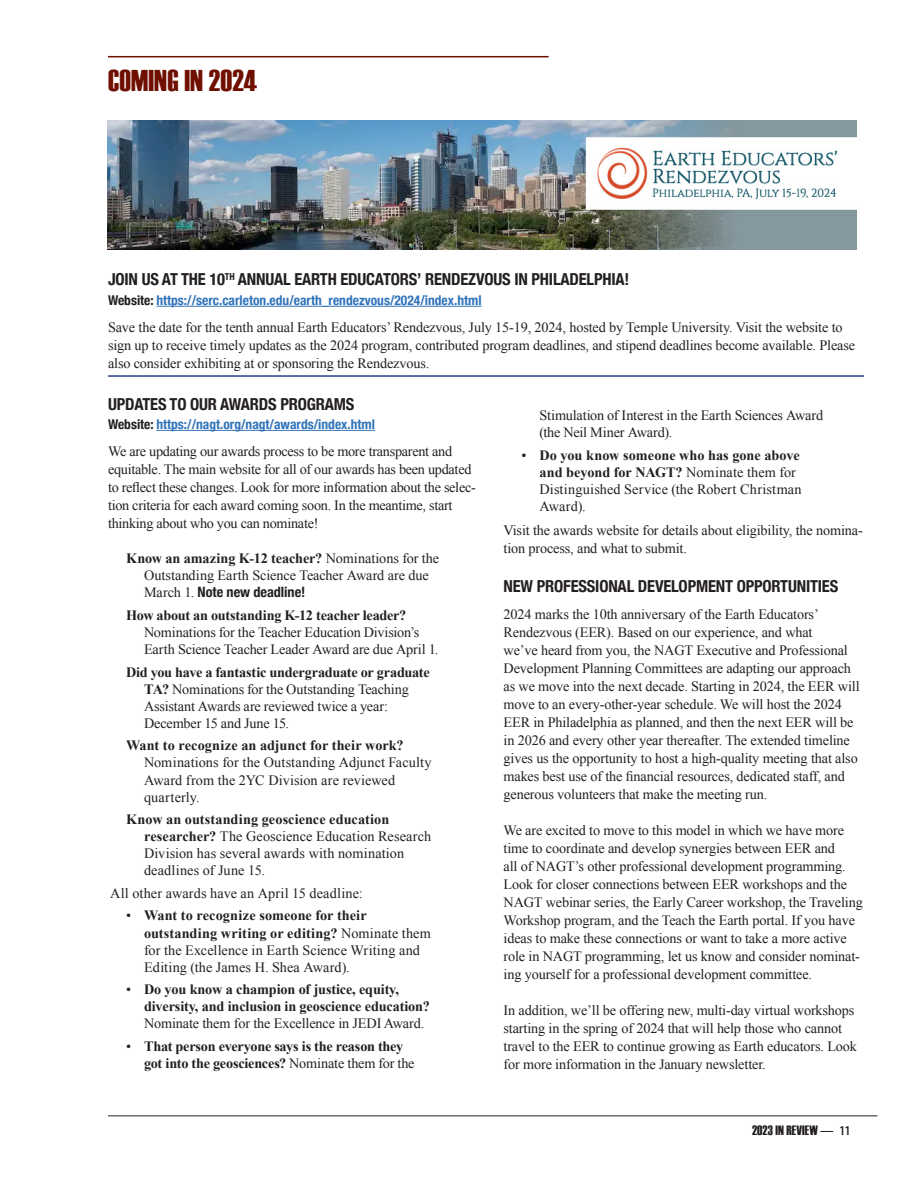
<style>
.page{position:relative;width:918px;height:1188px;background:#fff}
.page>*{position:absolute;margin:0;border:0;box-sizing:border-box;transform-origin:0 0}
.FeatureHeadCaps{font:30px "Haettenschweiler";letter-spacing:.01em;color:#6f0f00}
.PD_PROGRAMMING{font:700 condensed 16.5px "Helvetica Neue";letter-spacing:-.01em;color:#231f20}
.Body1{font:14.25px/18px "Times New Roman";letter-spacing:-.01em;color:#231f20}
.Bullet_Points_Tighter{font:14.25px/17.1px "Times New Roman";color:#231f20}
.Bullet_Points_Tighter-2{font:700 14.25px/17.1px "Times New Roman";letter-spacing:-.01em;color:#231f20}
.PD_PROGRAMMING-2{font:700 condensed 13.5px "Helvetica Neue";color:#3073ba}
.t1{font:13.5px "Haettenschweiler";letter-spacing:.01em;color:#231f20}
.s1{color:#231f20}
.s2{font-weight:700}
.s3{font-family:"Helvetica Neue";font-weight:700;font-stretch:condensed}
.s4{font-weight:400}
.s5{font-family:"Myriad Pro";font-weight:600;font-stretch:condensed}
</style>
<div class="page">
<hr style="left:108px;top:56px;width:441px;height:1px;background:#6f0f00">
<hr style="left:156px;top:306px;width:326px;height:1px;background:#3073ba">
<hr style="left:156px;top:430px;width:219px;height:1px;background:#3073ba">
<hr style="left:108px;top:375px;width:756px;height:2px;background:#253f8e">
<img style="left:108px;top:121px;width:749px;height:129px">
<hr style="left:108px;top:1115px;width:770px;height:1px;background:#231f20">
<p class="FeatureHeadCaps" style="left:108px;top:64px;width:151px">COMING IN 2024</p>
<p class="PD_PROGRAMMING" style="left:108px;top:266px;width:523px">JOIN US AT THE 10<sup>TH</sup> ANNUAL EARTH EDUCATORS’ RENDEZVOUS IN PHILADELPHIA!</p>
<p class="PD_PROGRAMMING-2" style="left:108px;top:289px;width:375px"><span class="s1">Website:</span> https://serc.carleton.edu/earth_rendezvous/2024/index.html</p>
<p class="Body1" style="left:108px;top:318px;width:749px">Save the date for the tenth annual Earth Educators’ Rendezvous, July 15-19, 2024, hosted by Temple University. Visit the website to sign up to receive timely updates as the 2024 program, contributed program deadlines, and stipend deadlines become available. Please also consider exhibiting at or sponsoring the Rendezvous.</p>
<p class="PD_PROGRAMMING" style="left:108px;top:390px;width:248px">UPDATES TO OUR AWARDS PROGRAMS</p>
<p class="PD_PROGRAMMING-2" style="left:108px;top:413px;width:268px"><span class="s1">Website:</span> https://nagt.org/nagt/awards/index.html</p>
<p class="Body1" style="left:108px;top:442px;width:369px">We are updating our awards process to be more transparent and equitable. The main website for all of our awards has been updated to reflect these changes. Look for more information about the selec&shy;tion criteria for each award coming soon. In the meantime, start thinking about who you can nominate!</p>
<p class="Bullet_Points_Tighter" style="left:144px;top:550px;width:297px;text-indent:-18px"><span class="s2">Know an amazing K-12 teacher?</span> Nominations for the<br>Outstanding Earth Science Teacher Award are due<br>March 1. <span class="s3">Note new deadline!</span></p>
<p class="Bullet_Points_Tighter" style="left:144px;top:606px;width:296px;text-indent:-18px"><span class="s2">How about an outstanding K-12 teacher leader?<br></span>Nominations for the Teacher Education Division’s<br>Earth Science Teacher Leader Award are due April 1.</p>
<p class="Bullet_Points_Tighter" style="left:144px;top:663px;width:287px;text-indent:-18px"><span class="s2">Did you have a fantastic undergraduate or graduate TA?</span> Nominations for the Outstanding Teaching Assistant Awards are reviewed twice a year:<br>December 15 and June 15.</p>
<p class="Bullet_Points_Tighter" style="left:144px;top:737px;width:289px;text-indent:-18px"><span class="s2">Want to recognize an adjunct for their work?<br></span>Nominations for the Outstanding Adjunct Faculty Award from the 2YC Division are reviewed quarterly.</p>
<p class="Bullet_Points_Tighter" style="left:144px;top:811px;width:289px;text-indent:-18px"><span class="s2">Know an outstanding geoscience education researcher?</span> The Geoscience Education Research Division has several awards with nomination deadlines of June 15.</p>
<p class="Bullet_Points_Tighter" style="left:110px;top:884px;width:254px">All other awards have an April 15 deadline:</p>
<p class="Bullet_Points_Tighter" style="left:144px;top:907px;width:288px;text-indent:-18px">• <span class="s2">Want to recognize someone for their outstanding writing or editing?</span> Nominate them for the Excellence in Earth Science Writing and Editing (the James H. Shea Award).</p>
<p class="Bullet_Points_Tighter-2" style="left:144px;top:981px;width:288px;text-indent:-18px"><span class="s4">•</span> Do you know a champion of justice, equity, diversity, and inclusion in geoscience education?<br><span class="s4">Nominate them for the Excellence in JEDI Award.</span></p>
<p class="Bullet_Points_Tighter-2" style="left:144px;top:1037px;width:272px;text-indent:-18px"><span class="s4">•</span> That person everyone says is the reason they got into the geosciences? <span class="s4">Nominate them for the</span></p>
<p class="Bullet_Points_Tighter" style="left:540px;top:407px;width:285px">Stimulation of Interest in the Earth Sciences Award (the Neil Miner Award).</p>
<p class="Bullet_Points_Tighter" style="left:540px;top:446px;width:264px;text-indent:-18px">• <span class="s2">Do you know someone who has gone above and beyond for NAGT?</span> Nominate them for<br>Distinguished Service (the Robert Christman<br>Award).</p>
<p class="Body1" style="left:504px;top:521px;width:361px">Visit the awards website for details about eligibility, the nomina&shy;tion process, and what to submit.</p>
<p class="PD_PROGRAMMING" style="left:504px;top:572px;width:336px">NEW PROFESSIONAL DEVELOPMENT OPPORTUNITIES</p>
<p class="Body1" style="left:504px;top:605px;width:358px">2024 marks the 10th anniversary of the Earth Educators’ Rendezvous (EER). Based on our experience, and what<br>we’ve heard from you, the NAGT Executive and Professional Development Planning Committees are adapting our approach as we move into the next decade. Starting in 2024, the EER will move to an every-other-year schedule. We will host the 2024<br>EER in Philadelphia as planned, and then the next EER will be in 2026 and every other year thereafter. The extended timeline gives us the opportunity to host a high-quality meeting that also makes best use of the financial resources, dedicated staff, and generous volunteers that make the meeting run.</p>
<p class="Body1" style="left:504px;top:821px;width:361px">We are excited to move to this model in which we have more time to coordinate and develop synergies between EER and<br>all of NAGT’s other professional development programming.<br>Look for closer connections between EER workshops and the NAGT webinar series, the Early Career workshop, the Traveling Workshop program, and the Teach the Earth portal. If you have ideas to make these connections or want to take a more active role in NAGT programming, let us know and consider nominat&shy;ing yourself for a professional development committee.</p>
<p class="Body1" style="left:504px;top:1001px;width:355px">In addition, we’ll be offering new, multi-day virtual workshops starting in the spring of 2024 that will help those who cannot travel to the EER to continue growing as Earth educators. Look for more information in the January newsletter.</p>
<p class="t1" style="left:752px;top:1123px;width:100px">2023 IN REVIEW <span class="s5">— 11</span></p>
</div>
